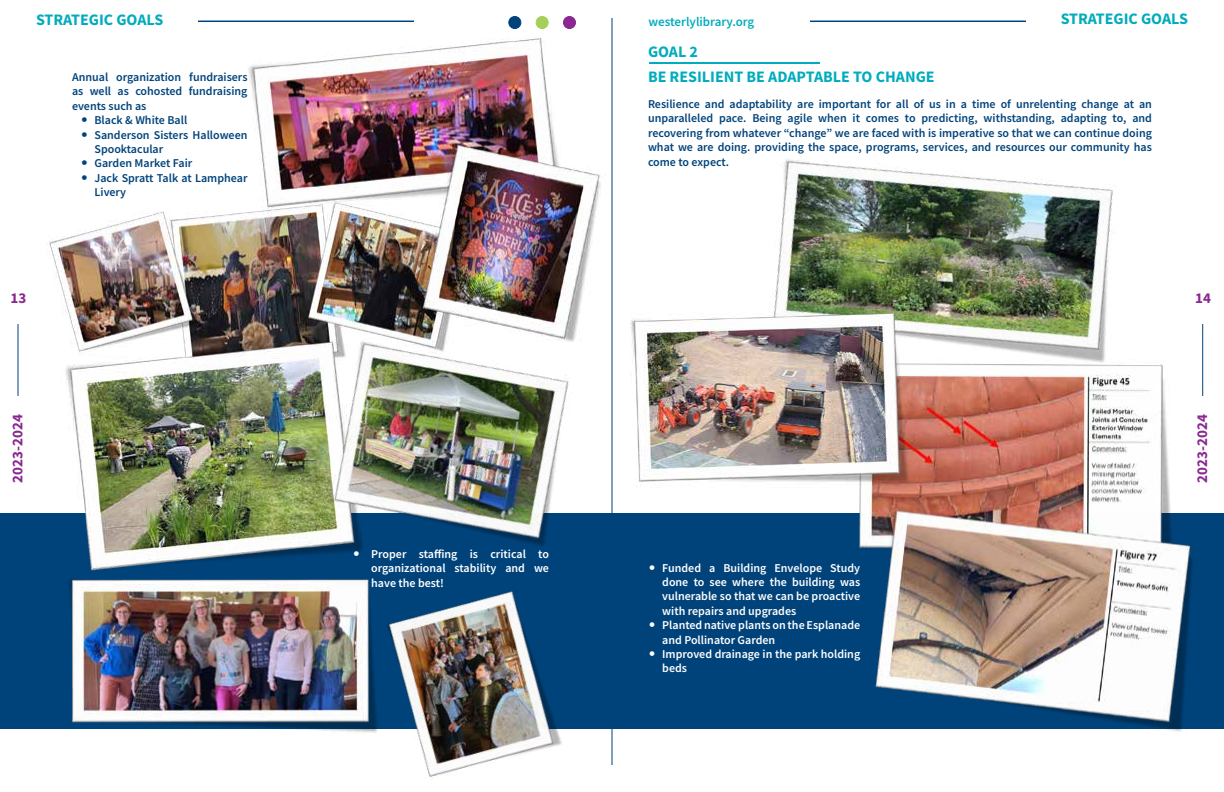
<style>
.page{position:relative;width:1224px;height:792px;background:#fff}
.page>*{position:absolute;margin:0;border:0;box-sizing:border-box;transform-origin:0 0}
.t1{font:700 16px/25px "Source Sans Pro";color:#00acbd}
.t2{font:700 15px "Source Sans Pro";color:#892890}
.t3{font:600 13px "Source Sans Pro";color:#00acbd}
.t4{font:600 12px/14.4px "Source Sans Pro";color:#00437b;text-align:justify}
.t5{font:600 12px/14.4px "Source Sans Pro";color:#fff;text-align:justify}
</style>
<div class="page">
<hr style="left:18px;top:324px;width:1px;height:72px;background:#00437b">
<hr style="left:1202px;top:324px;width:1px;height:72px;background:#00437b">
<hr style="left:198px;top:21px;width:216px;height:1px;background:#00437b">
<hr style="left:810px;top:21px;width:216px;height:1px;background:#00437b">
<div style="left:509px;top:17px;width:12px;height:12px;background:#00437b;border-radius:50%"></div>
<div style="left:508px;top:16px;width:13px;height:13px;border:1px solid #00437b;border-radius:50%"></div>
<div style="left:536px;top:17px;width:12px;height:12px;background:#a4cf59;border-radius:50%"></div>
<div style="left:536px;top:16px;width:13px;height:13px;border:1px solid #a4cf59;border-radius:50%"></div>
<div style="left:563px;top:17px;width:13px;height:12px;background:#892890;border-radius:50%"></div>
<div style="left:563px;top:16px;width:13px;height:13px;border:1px solid #892890;border-radius:50%"></div>
<hr style="left:612px;top:18px;width:1px;height:747px;background:#00437b">
<div style="left:0;top:513px;width:1224px;height:216px;background:#00437b"></div>
<img style="left:47px;top:211px;width:361px;height:121px">
<img style="left:243px;top:37px;width:309px;height:185px">
<img style="left:408px;top:125px;width:205px;height:235px">
<img style="left:65px;top:332px;width:244px;height:239px">
<img style="left:309px;top:315px;width:288px;height:240px">
<img style="left:69px;top:579px;width:300px;height:154px">
<img style="left:369px;top:591px;width:193px;height:186px">
<hr style="left:649px;top:62px;width:171px;height:2px;background:#00acbd">
<img style="left:859px;top:326px;width:345px;height:406px">
<img style="left:776px;top:159px;width:366px;height:242px">
<img style="left:630px;top:288px;width:279px;height:225px">
<svg style="left:354px;top:551px;width:5px;height:4px"></svg>
<h1 class="t1" style="left:36px;top:7px;width:129px">STRATEGIC GOALS</h1>
<p class="t3" style="left:649px;top:13px;width:107px">westerlylibrary.org</p>
<h1 class="t1" style="left:1061px;top:6px;width:129px">STRATEGIC GOALS</h1>
<p class="t4" style="left:72px;top:70px;width:177px">Annual organization fundraisers</p>
<p class="t4" style="left:72px;top:84px;width:177px">as well as cohosted fundraising</p>
<p class="t4" style="left:72px;top:98px;width:76px">events such as</p>
<p class="t4" style="left:94px;top:113px;width:94px">Black &amp; White Ball</p>
<p class="t4" style="left:94px;top:127px;width:155px">Sanderson Sisters Halloween</p>
<p class="t4" style="left:94px;top:142px;width:70px">Spooktacular</p>
<p class="t4" style="left:94px;top:156px;width:99px">Garden Market Fair</p>
<p class="t4" style="left:94px;top:170px;width:155px">Jack Spratt Talk at Lamphear</p>
<p class="t4" style="left:94px;top:185px;width:33px">Livery</p>
<h1 class="t1" style="left:648px;top:39px;width:288px">GOAL 2<br>BE RESILIENT BE ADAPTABLE TO CHANGE</h1>
<p class="t4" style="left:648px;top:97px;width:506px">Resilience and adaptability are important for all of us in a time of unrelenting change at an unparalleled pace. Being agile when it comes to predicting, withstanding, adapting to, and recovering from whatever “change” we are faced with is imperative so that we can continue doing what we are doing. providing the space, programs, services, and resources our community has come to expect.</p>
<p class="t2" style="left:11px;top:288px;width:17px">13</p>
<p class="t2" style="left:1195px;top:288px;width:17px">14</p>
<p class="t2" style="left:7px;top:483px;width:70px;rotate:-90deg">2023-2024</p>
<p class="t2" style="left:1192px;top:483px;width:70px;rotate:-90deg">2023-2024</p>
<p class="t5" style="left:371px;top:547px;width:179px">Proper staffing is critical to organizational stability and we have the best!</p>
<p class="t5" style="left:662px;top:560px;width:200px;text-align:left">Funded a Building Envelope Study done to see where the building was vulnerable so that we can be proactive with repairs and upgrades<br>Planted native plants on the Esplanade and Pollinator Garden<br>Improved drainage in the park holding beds</p>
</div>
